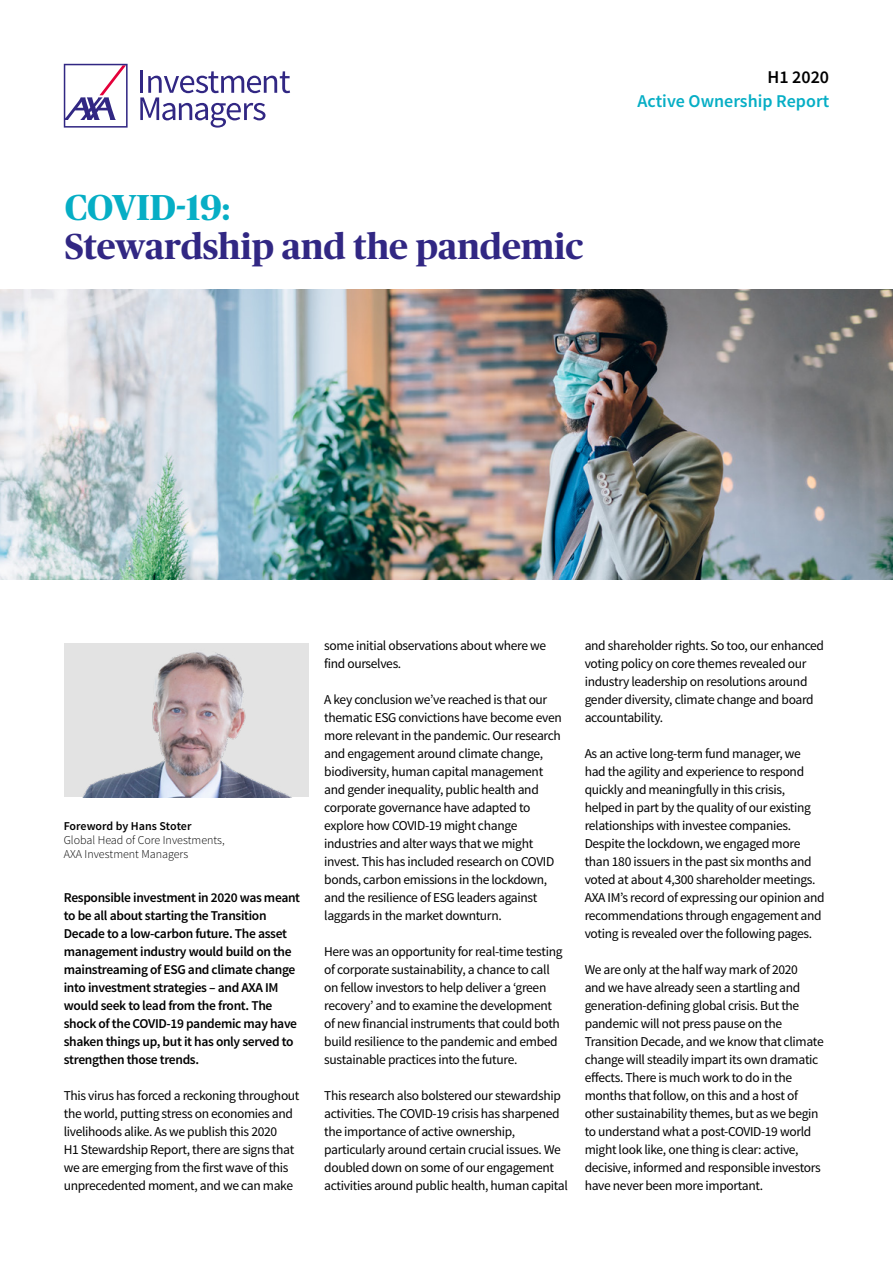
<style>
.page{position:relative;width:893px;height:1263px;background:#fff}
.page>*{position:absolute;margin:0;border:0;box-sizing:border-box;transform-origin:0 0}
.t1{font:700 36px "Publico Headline";color:#312783}
.t2{font:700 36px "Publico Headline";color:#06aec5}
.t3{font:600 18px "Source Sans Pro";color:#06aec5}
.t4{font:600 18px "Source Sans Pro";color:#000}
.t5{font:13.5px/18px "Source Sans Pro";letter-spacing:-.025em;color:#000}
.t6{font:600 13.5px/18px "Source Sans Pro";letter-spacing:-.025em;color:#000}
.t7{font:300 12px/14.4px "Source Sans Pro";color:#000}
.t8{font:600 12px "Source Sans Pro";color:#000}
</style>
<div class="page">
<img style="left:0;top:289px;width:893px;height:291px">
<img style="left:64px;top:644px;width:244px;height:153px">
<svg style="left:64px;top:64px;width:64px;height:64px"></svg>
<hr style="left:140px;top:70px;width:3px;height:23px;background:#312783">
<svg style="left:140px;top:71px;width:150px;height:57px"></svg>
<h1 class="t2" style="left:65px;top:182px;width:167px">COVID-19:</h1>
<h1 class="t1" style="left:65px;top:221px;width:520px">Stewardship and the pandemic</h1>
<h2 class="t4" style="left:767px;top:65px;width:63px">H1 2020</h2>
<h2 class="t3" style="left:637px;top:89px;width:193px">Active Ownership Report</h2>
<p class="t8" style="left:64px;top:818px;width:129px">Foreword by Hans Stoter</p>
<p class="t7" style="left:64px;top:833px;width:162px">Global Head of Core Investments,<br>AXA Investment Managers</p>
<p class="t6" style="left:64px;top:888px;width:238px">Responsible investment in 2020 was meant to be all about starting the Transition Decade to a low-carbon future. The asset management industry would build on the mainstreaming of ESG and climate change into investment strategies – and AXA IM would seek to lead from the front. The shock of the COVID-19 pandemic may have shaken things up, but it has only served to strengthen those trends.</p>
<p class="t5" style="left:64px;top:1086px;width:237px">This virus has forced a reckoning throughout the world, putting stress on economies and livelihoods alike. As we publish this 2020<br>H1 Stewardship Report, there are signs that we are emerging from the first wave of this unprecedented moment, and we can make</p>
<p class="t5" style="left:324px;top:636px;width:223px">some initial observations about where we find ourselves.</p>
<p class="t5" style="left:324px;top:690px;width:239px">A key conclusion we’ve reached is that our thematic ESG convictions have become even more relevant in the pandemic. Our research and engagement around climate change, biodiversity, human capital management and gender inequality, public health and corporate governance have adapted to explore how COVID-19 might change industries and alter ways that we might invest. This has included research on COVID bonds, carbon emissions in the lockdown, and the resilience of ESG leaders against laggards in the market downturn.</p>
<p class="t5" style="left:324px;top:942px;width:240px">Here was an opportunity for real-time testing of corporate sustainability, a chance to call on fellow investors to help deliver a ‘green recovery’ and to examine the development of new financial instruments that could both build resilience to the pandemic and embed sustainable practices into the future.</p>
<p class="t5" style="left:324px;top:1086px;width:245px">This research also bolstered our stewardship activities. The COVID-19 crisis has sharpened the importance of active ownership, particularly around certain crucial issues. We doubled down on some of our engagement activities around public health, human capital</p>
<p class="t5" style="left:585px;top:636px;width:241px">and shareholder rights. So too, our enhanced voting policy on core themes revealed our industry leadership on resolutions around gender diversity, climate change and board accountability.</p>
<p class="t5" style="left:585px;top:744px;width:241px">As an active long-term fund manager, we had the agility and experience to respond quickly and meaningfully in this crisis, helped in part by the quality of our existing relationships with investee companies.<br>Despite the lockdown, we engaged more than 180 issuers in the past six months and voted at about 4,300 shareholder meetings.<br>AXA IM’s record of expressing our opinion and recommendations through engagement and voting is revealed over the following pages.</p>
<p class="t5" style="left:585px;top:960px;width:241px">We are only at the half way mark of 2020<br>and we have already seen a startling and generation-defining global crisis. But the pandemic will not press pause on the Transition Decade, and we know that climate change will steadily impart its own dramatic effects. There is much work to do in the months that follow, on this and a host of other sustainability themes, but as we begin to understand what a post-COVID-19 world might look like, one thing is clear: active, decisive, informed and responsible investors have never been more important.</p>
</div>
